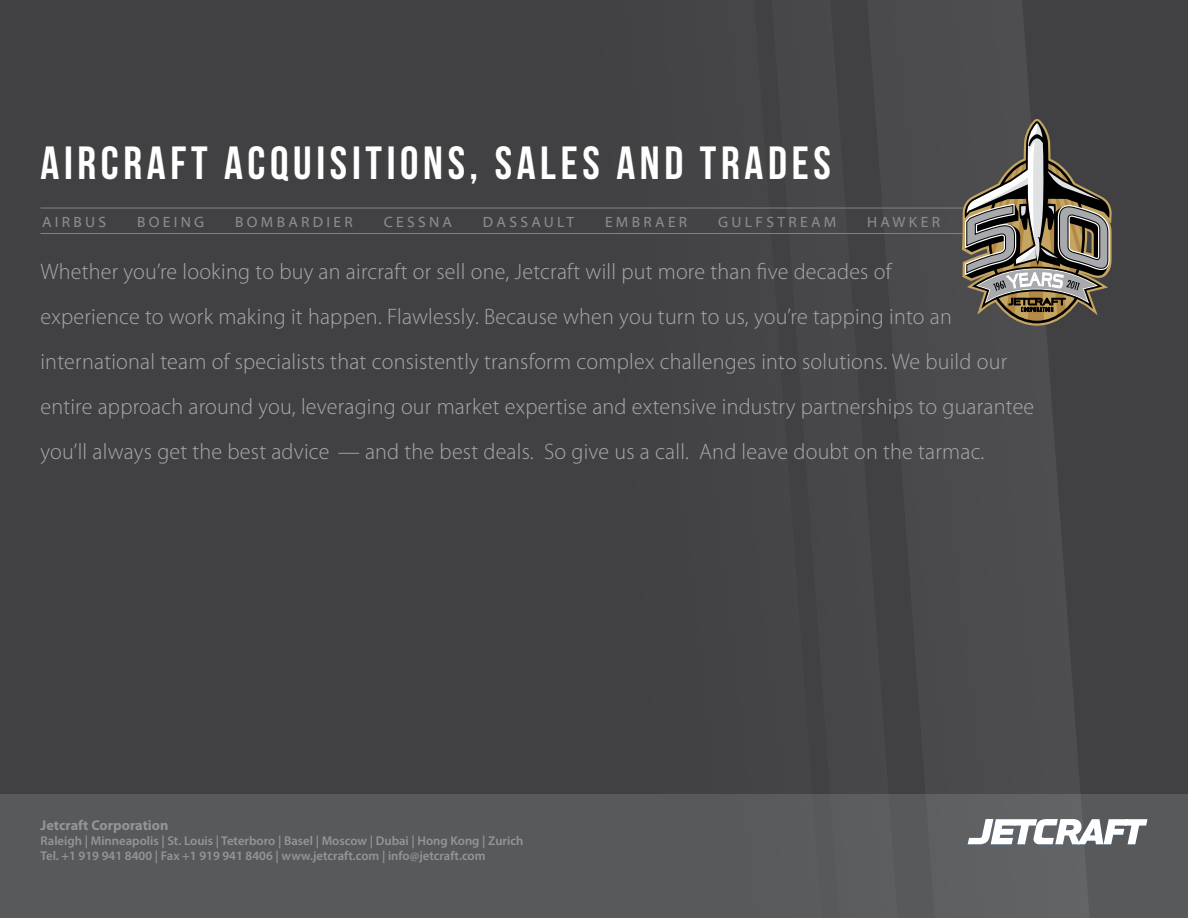
<style>
.page{position:relative;width:1188px;height:918px;background:#414042}
.page>*{position:absolute;margin:0;border:0;box-sizing:border-box;transform-origin:0 0}
.t1{font:46.5px "Bebas Neue";letter-spacing:.1em;color:#fff}
.t2{font:300 22.5px/45px "Myriad Pro";letter-spacing:.01em;color:#a7a9ac}
.t3{font:15px "Myriad Web Pro";letter-spacing:.22em;color:#8a8c8e}
.t4{font:700 14.25px "Myriad Pro";color:#939598}
.t5{font:600 12.75px/15px "Myriad Pro";color:#939598}
</style>
<div class="page">
<div style="left:0;top:794px;width:1188px;height:124px;background:#58595b"></div>
<svg style="left:899px;top:0;width:190px;height:918px"></svg>
<hr style="left:40px;top:208px;width:958px;height:1px;background:#808285">
<hr style="left:40px;top:233px;width:958px;height:1px;background:#808285">
<svg style="left:961px;top:118px;width:151px;height:208px"></svg>
<svg style="left:968px;top:819px;width:180px;height:25px"></svg>
<h1 class="t1" style="left:40px;top:138px;width:790px">AIRCRAFT ACQUISITIONS, SALES AND TRADES</h1>
<p class="t3" style="left:42px;top:214px;width:53px">AIR BUSBOEIN</p>
<p class="t3" style="left:194px;top:214px;width:22px">GBOM</p>
<p class="t3" style="left:277px;top:214px;width:24px">BARDIE</p>
<p class="t3" style="left:345px;top:214px;width:10px">R</p>
<p class="t3" style="left:384px;top:214px;width:21px">CESSNA</p>
<p class="t3" style="left:483px;top:214px;width:26px">DASSAUL</p>
<p class="t3" style="left:566px;top:214px;width:9px">T</p>
<p class="t3" style="left:605px;top:214px;width:47px">EM BRAER</p>
<p class="t3" style="left:718px;top:214px;width:24px">GULFSTREAM</p>
<p class="t3" style="left:867px;top:214px;width:20px">HAWKER</p>
<p class="t2" style="left:40px;top:249px;width:995px">Whether you’re looking to buy an aircraft or sell one, Jetcraft will put more than five decades of<br>experience to work making it happen. Flawlessly. Because when you turn to us, you’re tapping into an international team of specialists that consistently transform complex challenges into solutions. We build our entire approach around you, leveraging our market expertise and extensive industry partnerships to guarantee you’ll always get the best advice — and the best deals. So give us a call. And leave doubt on the tarmac.</p>
<p class="t4" style="left:40px;top:816px;width:129px">Jetcraft Corporation</p>
<p class="t5" style="left:40px;top:833px;width:484px">Raleigh | Minneapolis | St. Louis | Teterboro | Basel | Moscow | Dubai | Hong Kong | Zurich<br>Tel. +1 919 941 8400 | Fax +1 919 941 8406 | www.jetcraft.com | info@jetcraft.com</p>
</div>
